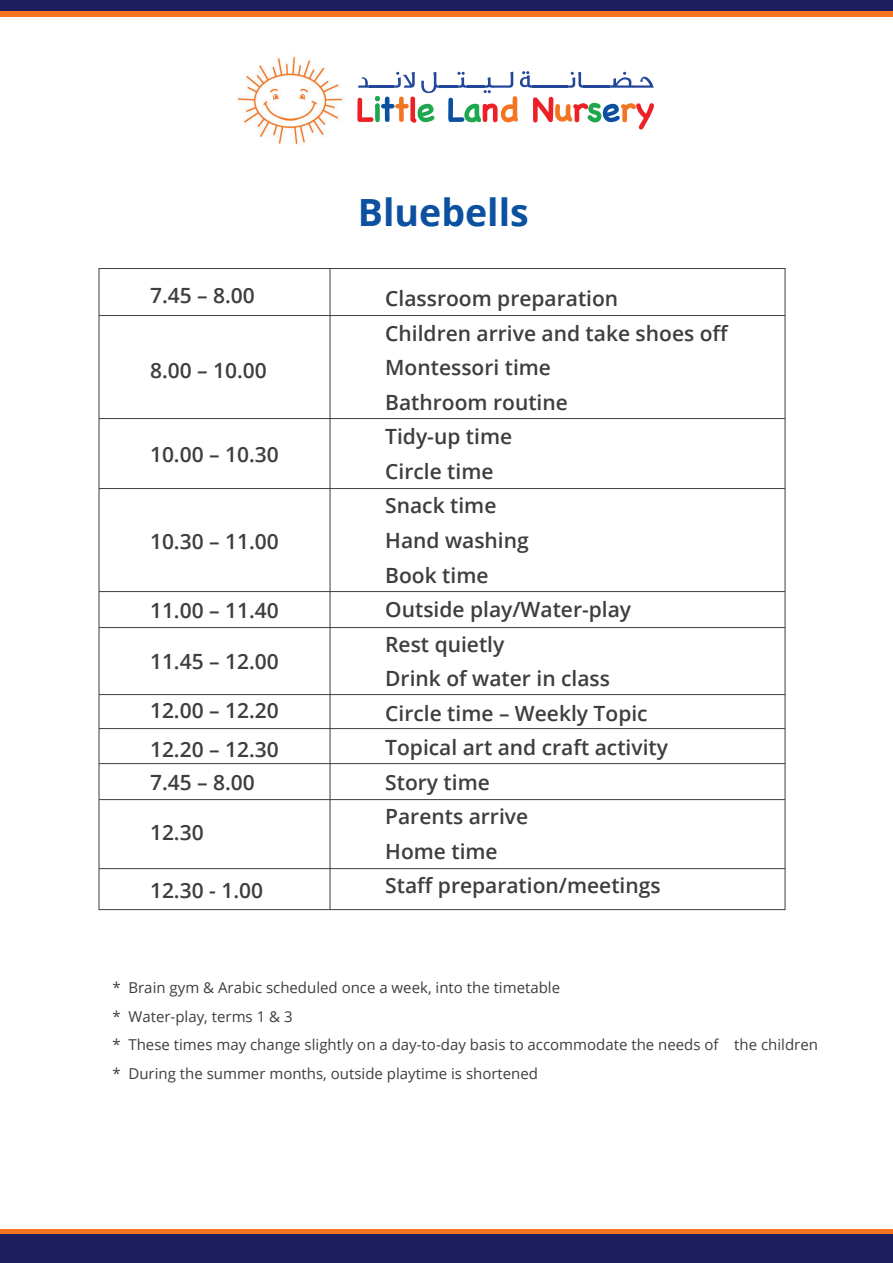
<style>
.page{position:relative;width:893px;height:1263px;background:#fff}
.page>*{position:absolute;margin:0;border:0;box-sizing:border-box;transform-origin:0 0}
.t1{font:700 37.5px "Open Sans";color:#0c51a0}
.t2{font:600 21px/34.5px "Open Sans";color:#3e3e3f}
.t3{font:15px/28.5px "Open Sans";color:#3e3e3f}
</style>
<div class="page">
<img style="left:236px;top:56px;width:107px;height:89px">
<svg style="left:357px;top:72px;width:82px;height:51px"></svg>
<hr style="left:439px;top:85px;width:19px;height:3px;background:#22469a">
<svg style="left:448px;top:71px;width:206px;height:59px"></svg>
<div style="left:0;top:5px;width:893px;height:11px;background:#f47421"></div>
<div style="left:0;top:0;width:893px;height:11px;background:#201f5e"></div>
<svg style="left:0;top:1229px;width:893px;height:6px;fill:#f47421"></svg>
<div style="left:0;top:1235px;width:893px;height:28px;background:#201f5e"></div>
<hr style="left:99px;top:315px;width:686px;height:1px;background:#3e3e3f">
<hr style="left:99px;top:418px;width:686px;height:1px;background:#3e3e3f">
<hr style="left:99px;top:488px;width:686px;height:1px;background:#3e3e3f">
<hr style="left:99px;top:591px;width:686px;height:1px;background:#3e3e3f">
<hr style="left:99px;top:627px;width:686px;height:1px;background:#3e3e3f">
<hr style="left:99px;top:694px;width:686px;height:1px;background:#3e3e3f">
<hr style="left:99px;top:728px;width:686px;height:1px;background:#3e3e3f">
<hr style="left:99px;top:763px;width:686px;height:1px;background:#3e3e3f">
<hr style="left:99px;top:799px;width:686px;height:1px;background:#3e3e3f">
<hr style="left:99px;top:868px;width:686px;height:1px;background:#3e3e3f">
<hr style="left:330px;top:269px;width:1px;height:641px;background:#3e3e3f">
<p class="t2" style="left:150px;top:278px;width:106px">7.45 – 8.00</p>
<p class="t2" style="left:150px;top:352px;width:118px">8.00 – 10.00</p>
<p class="t2" style="left:150px;top:436px;width:130px">10.00 – 10.30</p>
<p class="t2" style="left:150px;top:524px;width:130px">10.30 – 11.00</p>
<p class="t2" style="left:150px;top:592px;width:130px">11.00 – 11.40</p>
<p class="t2" style="left:150px;top:643px;width:130px">11.45 – 12.00</p>
<p class="t2" style="left:150px;top:691px;width:130px;line-height:38.2px">12.00 – 12.20<br>12.20 – 12.30</p>
<p class="t2" style="left:150px;top:765px;width:106px">7.45 – 8.00</p>
<p class="t2" style="left:150px;top:814px;width:55px">12.30</p>
<p class="t2" style="left:150px;top:872px;width:115px">12.30 - 1.00</p>
<h1 class="t1" style="left:358px;top:186px;width:172px">Bluebells</h1>
<p class="t2" style="left:385px;top:281px;width:345px">Classroom preparation<br>Children arrive and take shoes off<br>Montessori time<br>Bathroom routine<br>Tidy-up time<br>Circle time<br>Snack time<br>Hand washing<br>Book time<br>Outside play/Water-play<br>Rest quietly<br>Drink of water in class<br>Circle time – Weekly Topic<br>Topical art and craft activity<br>Story time<br>Parents arrive<br>Home time<br>Staff preparation/meetings</p>
<p class="t3" style="left:112px;top:973px;width:707px">* Brain gym &amp; Arabic scheduled once a week, into the timetable<br>* Water-play, terms 1 &amp; 3<br>* These times may change slightly on a day-to-day basis to accommodate the needs of the children * During the summer months, outside playtime is shortened</p>
</div>
